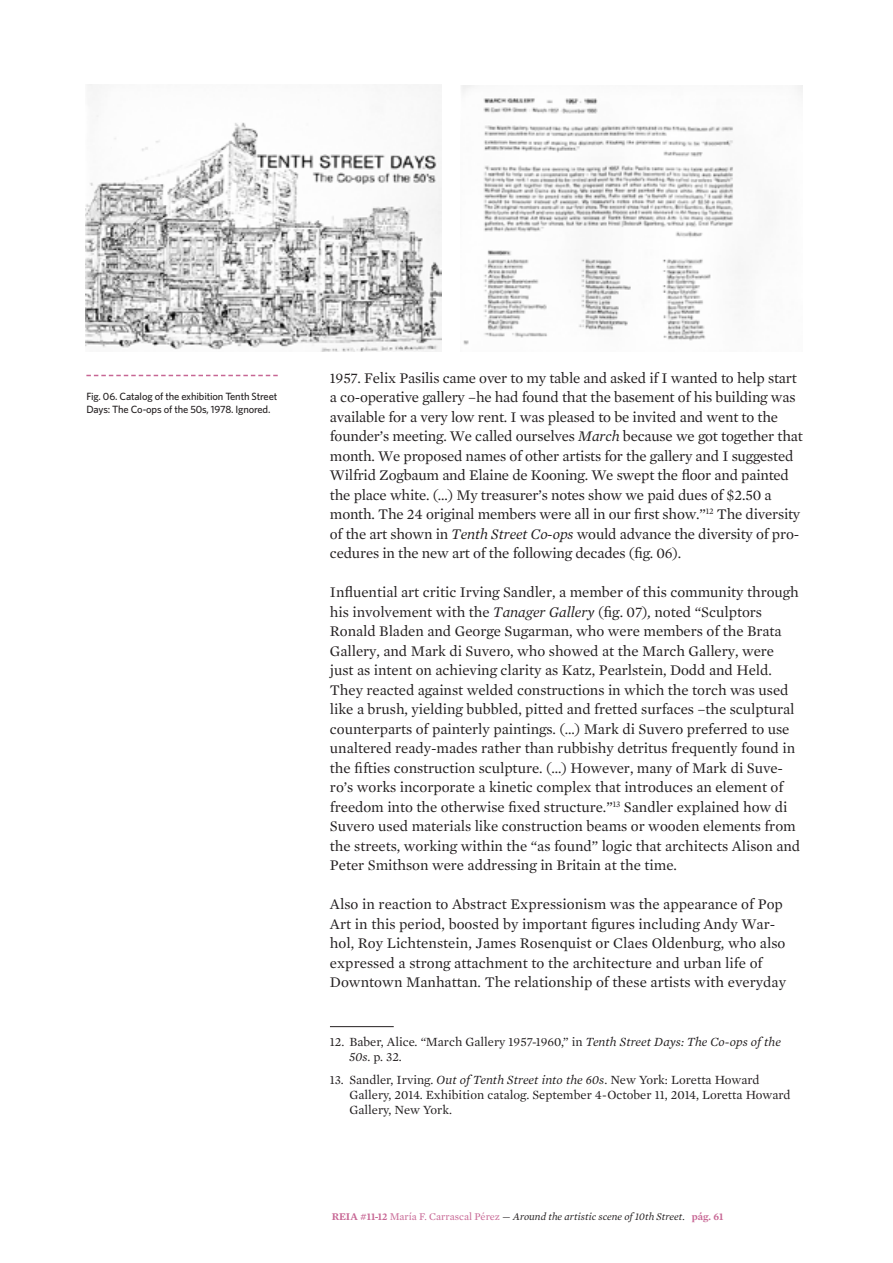
<style>
.page{position:relative;width:893px;height:1263px;background:#fff}
.page>*{position:absolute;margin:0;border:0;box-sizing:border-box;transform-origin:0 0}
.t1{font:15px/19.5px "Mercury Text G1";letter-spacing:-.005em;color:#231f20}
.t2{font:12.75px/15px "Mercury Text G1";color:#231f20}
.t3{font:500 10.5px/13.5px "Whitney";letter-spacing:-.015em;color:#231f20}
.t4{font:italic 10.5px "Mercury Text G1";color:#231f20}
.s1{font-style:italic}
.s2{font-weight:600;font-style:normal;color:#c76694}
.s3{font-style:normal;color:#c76694}
</style>
<div class="page">
<hr style="left:330px;top:1026px;width:64px;height:1px;background:#231f20">
<svg style="left:86px;top:375px;width:192px;height:1px"></svg>
<img style="left:85px;top:85px;width:356px;height:267px">
<img style="left:461px;top:85px;width:342px;height:260px">
<p class="t3" style="left:86px;top:389px;width:192px">Fig. 06. Catalog of the exhibition Tenth Street<br>Days: The Co-ops of the 50s, 1978. Ignored.</p>
<p class="t1" style="left:330px;top:368px;width:474px">1957. Felix Pasilis came over to my table and asked if I wanted to help start a co-operative gallery –he had found that the basement of his building was available for a very low rent. I was pleased to be invited and went to the founder’s meeting. We called ourselves <span class="s1">March</span> because we got together that month. We proposed names of other artists for the gallery and I suggested Wilfrid Zogbaum and Elaine de Kooning. We swept the floor and painted the place white. (…) My treasurer’s notes show we paid dues of $2.50 a month. The 24 original members were all in our first show.”<sup>12</sup> The diversity of the art shown in <span class="s1">Tenth Street Co-ops</span> would advance the diversity of pro&shy;cedures in the new art of the following decades (fig. 06).</p>
<p class="t1" style="left:330px;top:582px;width:472px">Influential art critic Irving Sandler, a member of this community through his involvement with the <span class="s1">Tanager Gallery</span> (fig. 07)<span class="s1">,</span> noted “Sculptors Ronald Bladen and George Sugarman, who were members of the Brata Gallery, and Mark di Suvero, who showed at the March Gallery, were just as intent on achieving clarity as Katz, Pearlstein, Dodd and Held.<br>They reacted against welded constructions in which the torch was used like a brush, yielding bubbled, pitted and fretted surfaces –the sculptural counterparts of painterly paintings. (…) Mark di Suvero preferred to use unaltered ready-mades rather than rubbishy detritus frequently found in the fifties construction sculpture. (…) However, many of Mark di Suve&shy;ro’s works incorporate a kinetic complex that introduces an element of freedom into the otherwise fixed structure.”<sup>13</sup> Sandler explained how di Suvero used materials like construction beams or wooden elements from the streets, working within the “as found” logic that architects Alison and Peter Smithson were addressing in Britain at the time.</p>
<p class="t1" style="left:330px;top:894px;width:458px">Also in reaction to Abstract Expressionism was the appearance of Pop Art in this period, boosted by important figures including Andy War&shy;hol, Roy Lichtenstein, James Rosenquist or Claes Oldenburg, who also expressed a strong attachment to the architecture and urban life of Downtown Manhattan. The relationship of these artists with everyday</p>
<p class="t2" style="left:349px;top:1034px;width:433px;text-indent:-19px">12. Baber, Alice. “March Gallery 1957-1960,” in <span class="s1">Tenth Street Days: The Co-ops of the<br>50s</span>. p. 32.</p>
<p class="t2" style="left:349px;top:1072px;width:443px;text-indent:-19px">13. Sandler, Irving. <span class="s1">Out of Tenth Street into the 60s</span>. New York: Loretta Howard<br>Gallery, 2014. Exhibition catalog. September 4-October 11, 2014, Loretta Howard<br>Gallery, New York.</p>
<p class="t4" style="left:332px;top:1210px;width:393px"><span class="s2">REIA #11-12</span> <span class="s3">María F. Carrascal Pérez</span> — Around the artistic scene of 10th Street. <span class="s2">pág. 61</span></p>
</div>
